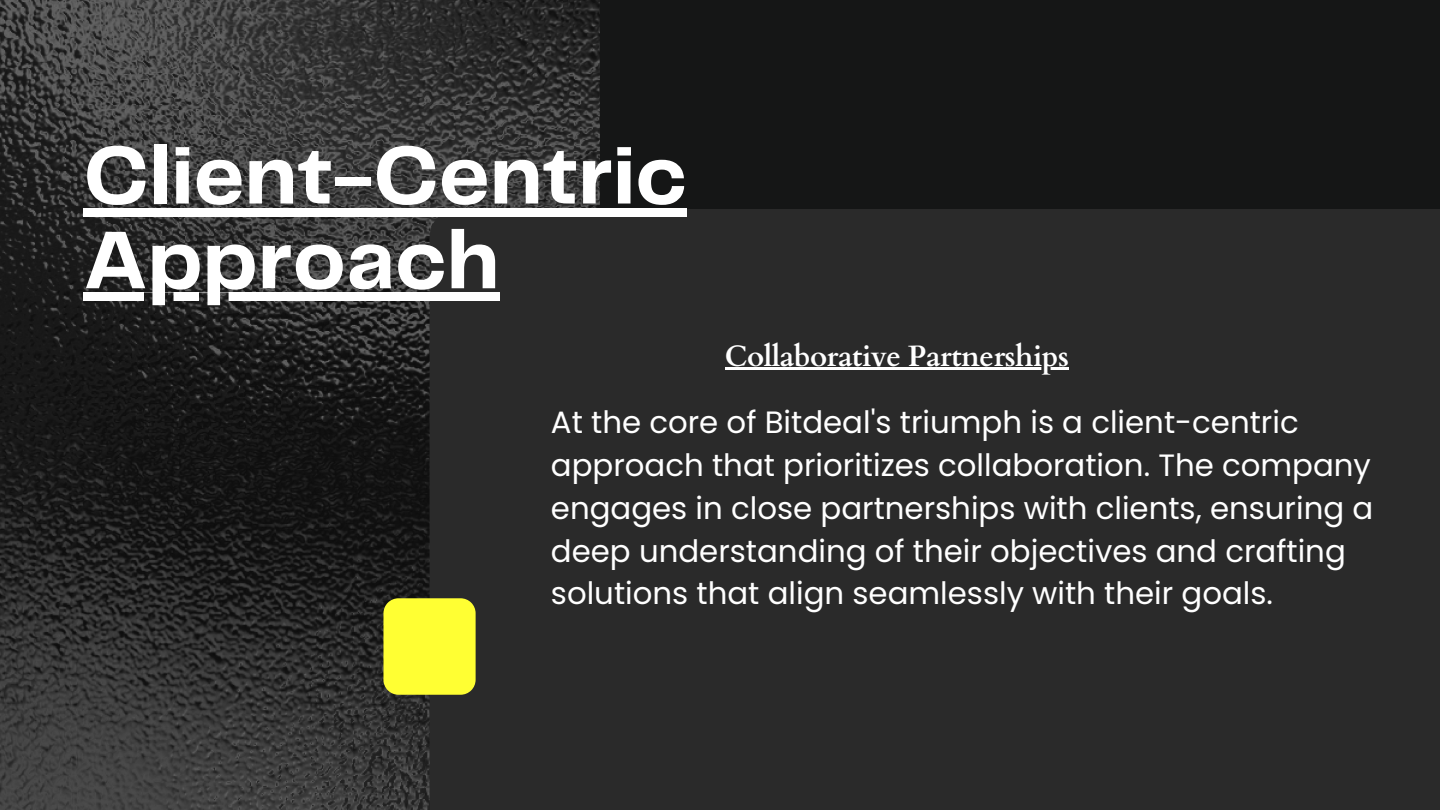
<style>
.page{position:relative;width:1440px;height:810px;background:#151616}
.page>*{position:absolute;margin:0;border:0;box-sizing:border-box;transform-origin:0 0}
.t1{font:700 84.8px/84.8px "Telegraf";color:#fff}
.t2{font:30.8px/42.8px "Poppins";color:#fff}
.t3{font:700 29.4px "Cardo";letter-spacing:-.02em;color:#fff}
</style>
<div class="page">
<img style="left:0;top:0;width:600px;height:810px">
<div style="left:430px;top:209px;width:1010px;height:601px;background:#2a2a2a"></div>
<div style="left:83px;top:208px;width:604px;height:8px;background:#fff"></div>
<div style="left:83px;top:293px;width:416px;height:8px;background:#fff"></div>
<div style="left:383px;top:598px;width:93px;height:97px;background:#ff3"></div>
<hr style="left:725px;top:367px;width:343px;height:3px;background:#fff">
<p class="t1" style="left:83px;top:137px;width:605px">Client-Centric<br>Approach</p>
<p class="t3" style="left:725px;top:337px;width:346px">Collaborative Partnerships</p>
<p class="t2" style="left:551px;top:401px;width:824px">At the core of Bitdeal's triumph is a client-centric approach that prioritizes collaboration. The company engages in close partnerships with clients, ensuring a deep understanding of their objectives and crafting solutions that align seamlessly with their goals.</p>
</div>
